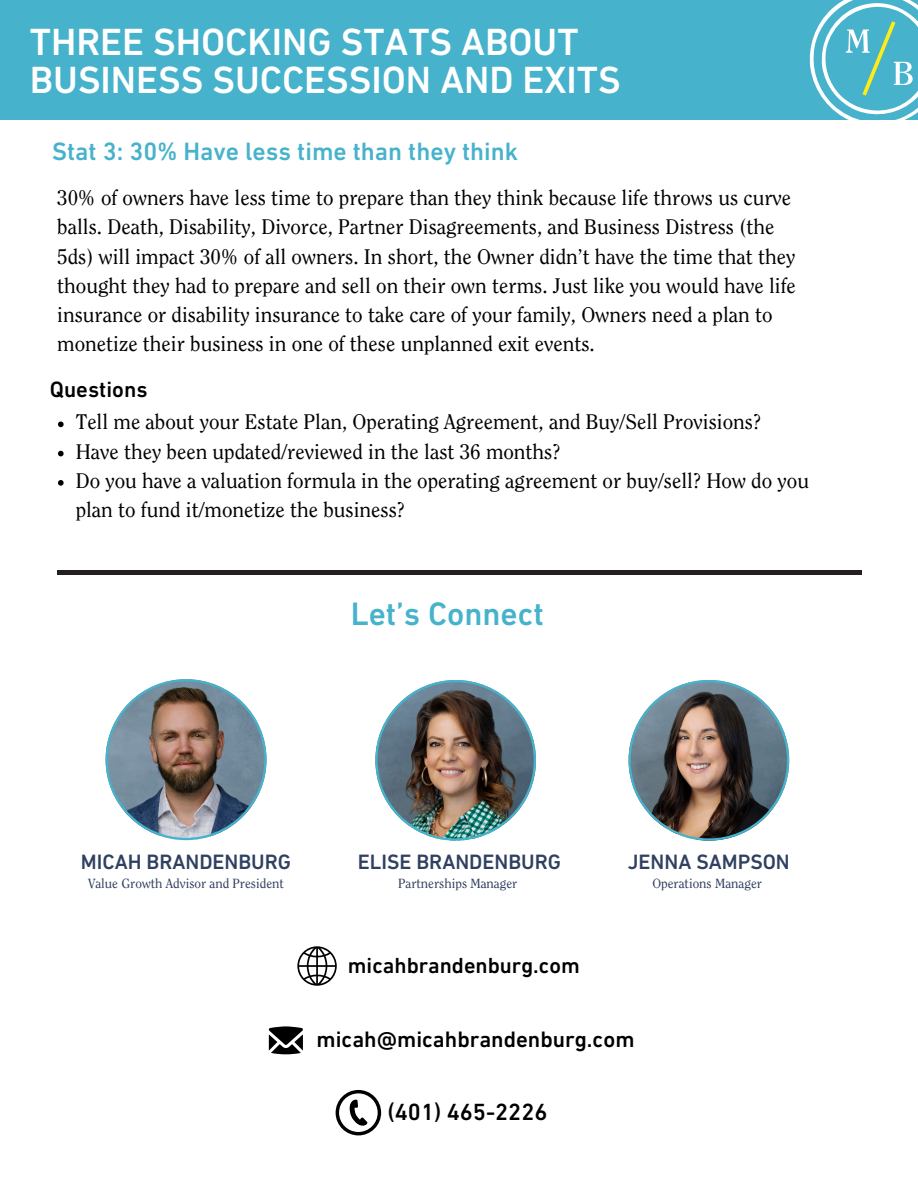
<style>
.page{position:relative;width:918px;height:1188px;background:#fff}
.page>*{position:absolute;margin:0;border:0;box-sizing:border-box;transform-origin:0 0}
.t1{font:500 38.55px/38.2px "DIN Next LT Pro";color:#fff}
.t2{font:500 33px "DIN Next LT Pro";color:#46b2cb}
.t3{font:500 25.5px "DIN Next LT Pro";color:#46b2cb}
.t4{font:500 23.85px "DIN Next LT Pro";color:#000}
.t5{font:500 22.8px "DIN Next LT Pro";color:#000}
.t6{font:500 22.5px "DIN Next LT Pro";color:#000}
.t7{font:500 22.2px "DIN Next LT Pro";color:#000}
.t8{font:500 21.15px "DIN Next LT Pro";color:#304060}
.t9{font:21px/29.2px "Clearface Std";color:#000}
.t10{font:13.2px "Clearface Std";color:#304060}
</style>
<div class="page">
<svg style="left:58px;top:422px;width:6px;height:5px"></svg>
<svg style="left:58px;top:451px;width:6px;height:5px"></svg>
<svg style="left:58px;top:480px;width:6px;height:6px"></svg>
<svg style="left:106px;top:679px;width:160px;height:161px"></svg>
<img style="left:375px;top:680px;width:161px;height:161px">
<svg style="left:629px;top:680px;width:160px;height:161px"></svg>
<hr style="left:57px;top:570px;width:805px;height:4px;background:#231f20">
<svg style="left:336px;top:1090px;width:45px;height:45px"></svg>
<svg style="left:297px;top:946px;width:40px;height:40px"></svg>
<svg style="left:269px;top:1026px;width:34px;height:28px"></svg>
<div style="left:0;top:0;width:918px;height:120px;background:#46b2cb"></div>
<svg style="left:809px;top:0;width:109px;height:120px"></svg>
<p class="t1" style="left:30px;top:26px;width:592px">THREE SHOCKING STATS ABOUT<br>BUSINESS SUCCESSION AND EXITS</p>
<p class="t3" style="left:52px;top:140px;width:467px">Stat 3: 30% Have less time than they think</p>
<h1 class="t9" style="left:57px;top:185px;width:740px">30% of owners have less time to prepare than they think because life throws us curve balls. Death, Disability, Divorce, Partner Disagreements, and Business Distress (the 5ds) will impact 30% of all owners. In short, the Owner didn’t have the time that they thought they had to prepare and sell on their own terms. Just like you would have life insurance or disability insurance to take care of your family, Owners need a plan to monetize their business in one of these unplanned exit events.</h1>
<p class="t6" style="left:50px;top:380px;width:99px">Questions</p>
<h3 class="t9" style="left:76px;top:410px;width:687px">Tell me about your Estate Plan, Operating Agreement, and Buy/Sell Provisions?</h3>
<h6 class="t9" style="left:76px;top:439px;width:486px">Have they been updated/reviewed in the last 36 months?</h6>
<h5 class="t9" style="left:76px;top:468px;width:735px">Do you have a valuation formula in the operating agreement or buy/sell? How do you plan to fund it/monetize the business?</h5>
<h4 class="t2" style="left:351px;top:600px;width:195px">Let’s Connect</h4>
<p class="t8" style="left:81px;top:853px;width:212px">MICAH BRANDENBURG</p>
<p class="t10" style="left:88px;top:878px;width:197px">Value Growth Advisor and President</p>
<h2 class="t8" style="left:358px;top:853px;width:205px">ELISE BRANDENBURG</h2>
<p class="t10" style="left:398px;top:878px;width:121px">Partnerships Manager</p>
<p class="t7" style="left:348px;top:957px;width:233px">micahbrandenburg.com</p>
<p class="t8" style="left:628px;top:853px;width:163px">JENNA SAMPSON</p>
<p class="t10" style="left:652px;top:878px;width:111px">Operations Manager</p>
<h4 class="t5" style="left:317px;top:1030px;width:319px">micah@micahbrandenburg.com</h4>
<p class="t4" style="left:388px;top:1102px;width:161px">(401) 465-2226</p>
</div>
